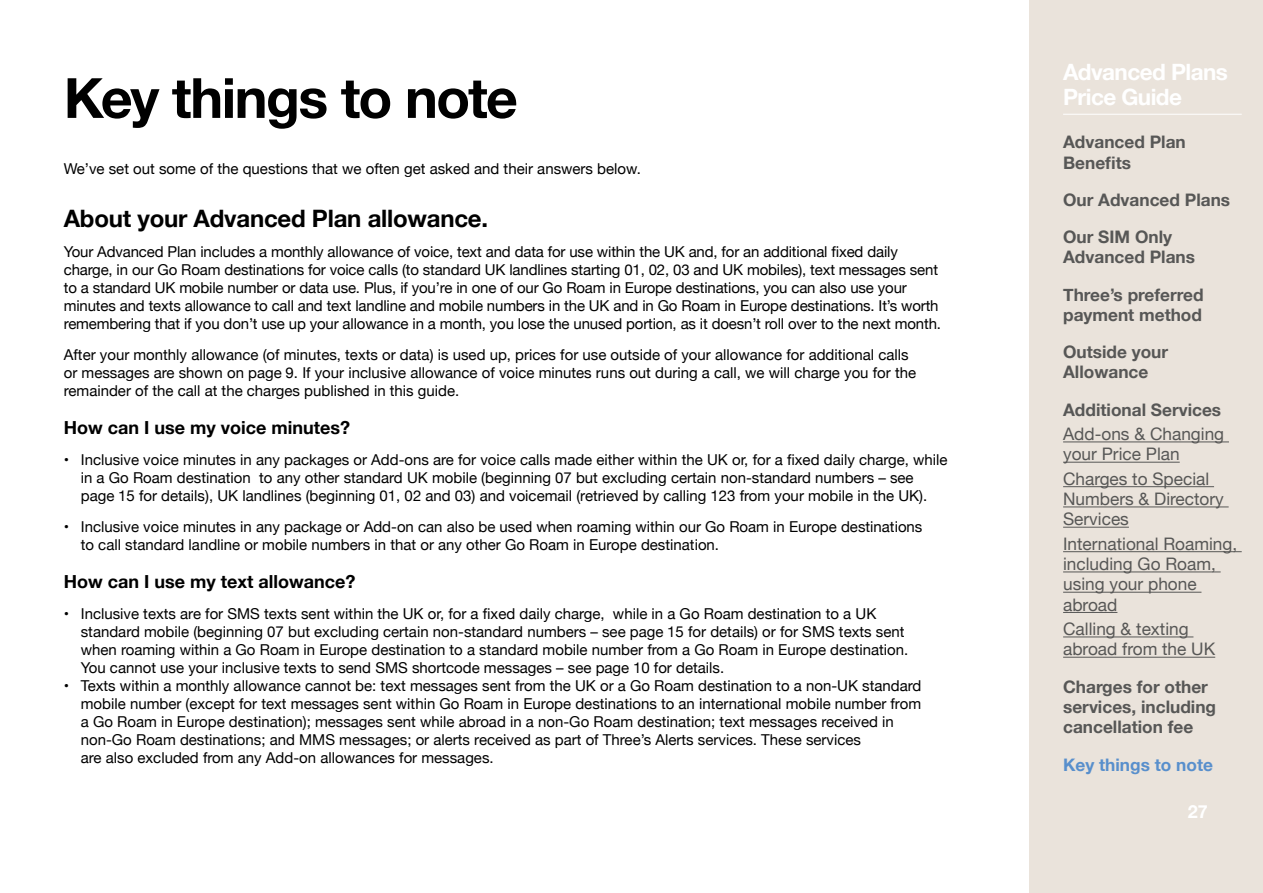
<style>
.page{position:relative;width:1263px;height:893px;background:#fff}
.page>*{position:absolute;margin:0;border:0;box-sizing:border-box;transform-origin:0 0}
.t1{font:700 55.5px "Helvetica Neue";letter-spacing:-.03em;color:#000}
.t2{font:700 24px "Helvetica Neue";letter-spacing:-.01em;color:#000}
.t3{font:700 22.5px "Helvetica Neue";letter-spacing:-.025em;color:#fff}
.t4{font:700 18px "Helvetica Neue";color:#000}
.t5{font:700 18px "Helvetica Neue";color:#fff}
.t6{font:700 17.25px/37.2px "Helvetica Neue";color:#575756}
.t7{font:17.25px/20.2px "Helvetica Neue";color:#575756}
.t8{font:700 17.25px "Helvetica Neue";color:#588fcc}
.t9{font:15px/18px "Helvetica Neue";color:#000}
</style>
<div class="page">
<div style="left:1029px;top:0;width:234px;height:893px;background:#eae3db"></div>
<hr style="left:1063px;top:114px;width:179px;height:1px;background:#fff">
<hr style="left:1063px;top:441px;width:166px;height:1px;background:#575756">
<hr style="left:1063px;top:462px;width:117px;height:1px;background:#575756">
<hr style="left:1063px;top:486px;width:151px;height:1px;background:#575756">
<hr style="left:1063px;top:506px;width:166px;height:1px;background:#575756">
<hr style="left:1063px;top:527px;width:66px;height:1px;background:#575756">
<hr style="left:1063px;top:551px;width:179px;height:1px;background:#575756">
<hr style="left:1063px;top:571px;width:158px;height:1px;background:#575756">
<hr style="left:1063px;top:592px;width:138px;height:1px;background:#575756">
<hr style="left:1063px;top:612px;width:54px;height:1px;background:#575756">
<hr style="left:1063px;top:636px;width:130px;height:1px;background:#575756">
<hr style="left:1063px;top:657px;width:152px;height:1px;background:#575756">
<h3 class="t3" style="left:1063px;top:54px;width:166px">Advanced Plans</h3>
<h1 class="t1" style="left:64px;top:55px;width:456px">Key things to note</h1>
<h3 class="t3" style="left:1063px;top:80px;width:120px">Price Guide</h3>
<p class="t9" style="left:64px;top:161px;width:579px">We’ve set out some of the questions that we often get asked and their answers below.</p>
<h2 class="t2" style="left:64px;top:199px;width:426px">About your Advanced Plan allowance.</h2>
<p class="t9" style="left:64px;top:244px;width:879px">Your Advanced Plan includes a monthly allowance of voice, text and data for use within the UK and, for an additional fixed daily charge, in our Go Roam destinations for voice calls (to standard UK landlines starting 01, 02, 03 and UK mobiles), text messages sent to a standard UK mobile number or data use. Plus, if you’re in one of our Go Roam in Europe destinations, you can also use your minutes and texts allowance to call and text landline and mobile numbers in the UK and in Go Roam in Europe destinations. It’s worth remembering that if you don’t use up your allowance in a month, you lose the unused portion, as it doesn’t roll over to the next month.</p>
<p class="t9" style="left:64px;top:347px;width:854px">After your monthly allowance (of minutes, texts or data) is used up, prices for use outside of your allowance for additional calls or messages are shown on page 9. If your inclusive allowance of voice minutes runs out during a call, we will charge you for the remainder of the call at the charges published in this guide.</p>
<p class="t4" style="left:64px;top:414px;width:288px">How can I use my voice minutes?</p>
<p class="t9" style="left:81px;top:451px;width:868px;text-indent:-17px">• Inclusive voice minutes in any packages or Add-ons are for voice calls made either within the UK or, for a fixed daily charge, while in a Go Roam destination to any other standard UK mobile (beginning 07 but excluding certain non-standard numbers – see page 15 for details), UK landlines (beginning 01, 02 and 03) and voicemail (retrieved by calling 123 from your mobile in the UK).</p>
<p class="t9" style="left:81px;top:518px;width:843px;text-indent:-17px">• Inclusive voice minutes in any package or Add-on can also be used when roaming within our Go Roam in Europe destinations to call standard landline or mobile numbers in that or any other Go Roam in Europe destination.</p>
<p class="t4" style="left:64px;top:567px;width:293px">How can I use my text allowance?</p>
<p class="t9" style="left:81px;top:605px;width:829px;text-indent:-17px">• Inclusive texts are for SMS texts sent within the UK or, for a fixed daily charge, while in a Go Roam destination to a UK standard mobile (beginning 07 but excluding certain non-standard numbers – see page 15 for details) or for SMS texts sent when roaming within a Go Roam in Europe destination to a standard mobile number from a Go Roam in Europe destination.<br>You cannot use your inclusive texts to send SMS shortcode messages – see page 10 for details.</p>
<p class="t9" style="left:81px;top:677px;width:842px;text-indent:-17px">• Texts within a monthly allowance cannot be: text messages sent from the UK or a Go Roam destination to a non-UK standard mobile number (except for text messages sent within Go Roam in Europe destinations to an international mobile number from a Go Roam in Europe destination); messages sent while abroad in a non-Go Roam destination; text messages received in non-Go Roam destinations; and MMS messages; or alerts received as part of Three’s Alerts services. These services<br>are also excluded from any Add-on allowances for messages.</p>
<p class="t6" style="left:1063px;top:133px;width:124px;line-height:20.2px">Advanced Plan<br>Benefits</p>
<p class="t6" style="left:1063px;top:182px;width:169px">Our Advanced Plans<br>Our SIM Only</p>
<p class="t6" style="left:1063px;top:239px;width:142px">Advanced Plans<br>Three’s preferred</p>
<p class="t6" style="left:1063px;top:297px;width:140px">payment method<br>Outside your</p>
<p class="t6" style="left:1063px;top:354px;width:160px">Allowance<br>Additional Services</p>
<p class="t7" style="left:1063px;top:425px;width:163px">Add-ons &amp; Changing your Price Plan</p>
<p class="t7" style="left:1063px;top:470px;width:162px">Charges to Special<br>Numbers &amp; Directory<br>Services</p>
<p class="t7" style="left:1063px;top:535px;width:176px">International Roaming, including Go Roam, using your phone abroad</p>
<p class="t7" style="left:1063px;top:620px;width:154px">Calling &amp; texting abroad from the UK</p>
<p class="t6" style="left:1063px;top:677px;width:154px;line-height:20.2px">Charges for other services, including cancellation fee</p>
<p class="t8" style="left:1063px;top:751px;width:151px">Key things to note</p>
<p class="t5" style="left:1188px;top:797px;width:22px">27</p>
</div>
